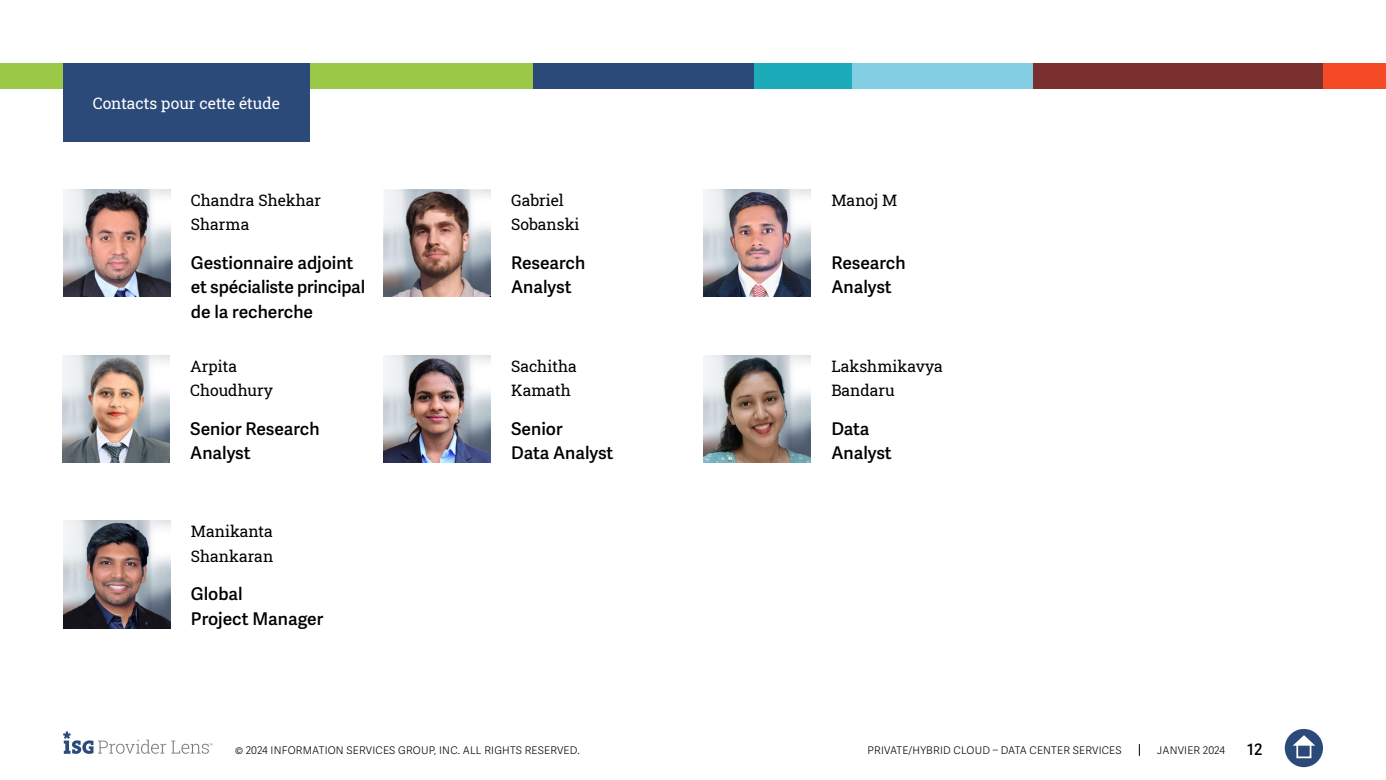
<style>
.page{position:relative;width:1386px;height:780px;background:#fff}
.page>*{position:absolute;margin:0;border:0;box-sizing:border-box;transform-origin:0 0}
.t1{font:600 17.5px/24.5px "Adelle Sans";color:#000101}
.t2{font:15.75px/24.5px "Roboto Slab ISG P Regular";color:#000}
.Section_Label_Blue_B{font:15.75px "Roboto Slab ISG P Regular";color:#fff}
.t3{font:600 15.75px "Adelle Sans";color:#000}
.t4{font:300 10.5px "Adelle Sans";letter-spacing:.02em;color:#000}
</style>
<div class="page">
<svg style="left:1139px;top:744px;width:1px;height:12px"></svg>
<svg style="left:63px;top:731px;width:150px;height:23px"></svg>
<div style="left:1285px;top:729px;width:38px;height:38px;background:#2b4a79;border-radius:50%"></div>
<svg style="left:1293px;top:735px;width:22px;height:10px"></svg>
<div style="left:1296px;top:743px;width:15px;height:15px;border:2px solid #fff"></div>
<div style="left:0;top:63px;width:533px;height:25px;background:#9bc947"></div>
<div style="left:533px;top:63px;width:223px;height:25px;background:#2b4a79"></div>
<div style="left:850px;top:63px;width:184px;height:25px;background:#84cee3"></div>
<div style="left:1323px;top:63px;width:63px;height:25px;background:#f54a26"></div>
<div style="left:1033px;top:63px;width:290px;height:25px;background:#7a302e"></div>
<div style="left:754px;top:63px;width:98px;height:25px;background:#1cabb9"></div>
<div style="left:63px;top:63px;width:247px;height:79px;background:#2b4a79"></div>
<img style="left:704px;top:355px;width:107px;height:107px">
<img style="left:704px;top:189px;width:107px;height:108px">
<img style="left:63px;top:521px;width:107px;height:107px">
<img style="left:62px;top:355px;width:108px;height:107px">
<img style="left:383px;top:355px;width:107px;height:107px">
<img style="left:383px;top:189px;width:107px;height:108px">
<img style="left:63px;top:189px;width:107px;height:108px">
<p class="Section_Label_Blue_B" style="left:93px;top:92px;width:189px">Contacts pour cette étude</p>
<p class="t2" style="left:191px;top:187px;width:132px">Chandra Shekhar<br>Sharma</p>
<p class="t1" style="left:191px;top:251px;width:176px">Gestionnaire adjoint et spécialiste principal de la recherche</p>
<p class="t2" style="left:190px;top:353px;width:84px">Arpita<br>Choudhury</p>
<p class="t1" style="left:190px;top:417px;width:131px">Senior Research<br>Analyst</p>
<p class="t2" style="left:191px;top:519px;width:84px">Manikanta<br>Shankaran</p>
<p class="t1" style="left:191px;top:582px;width:134px">Global<br>Project Manager</p>
<p class="t2" style="left:511px;top:187px;width:70px">Gabriel<br>Sobanski</p>
<p class="t1" style="left:511px;top:251px;width:76px">Research<br>Analyst</p>
<p class="t2" style="left:511px;top:353px;width:67px">Sachitha<br>Kamath</p>
<p class="t1" style="left:511px;top:417px;width:104px">Senior<br>Data Analyst</p>
<p class="t2" style="left:831px;top:187px;width:68px">Manoj M</p>
<p class="t1" style="left:831px;top:251px;width:76px">Research<br>Analyst</p>
<p class="t2" style="left:831px;top:353px;width:113px">Lakshmikavya<br>Bandaru</p>
<p class="t1" style="left:831px;top:417px;width:62px">Data<br>Analyst</p>
<p class="t4" style="left:235px;top:744px;width:346px">© 2024 INFORMATION SERVICES GROUP, INC. ALL RIGHTS RESERVED.</p>
<p class="t4" style="left:868px;top:744px;width:256px">PRIVATE/HYBRID CLOUD – DATA CENTER SERVICES</p>
<p class="t4" style="left:1157px;top:744px;width:69px">JANVIER 2024</p>
<p class="t3" style="left:1247px;top:740px;width:17px">12</p>
</div>
